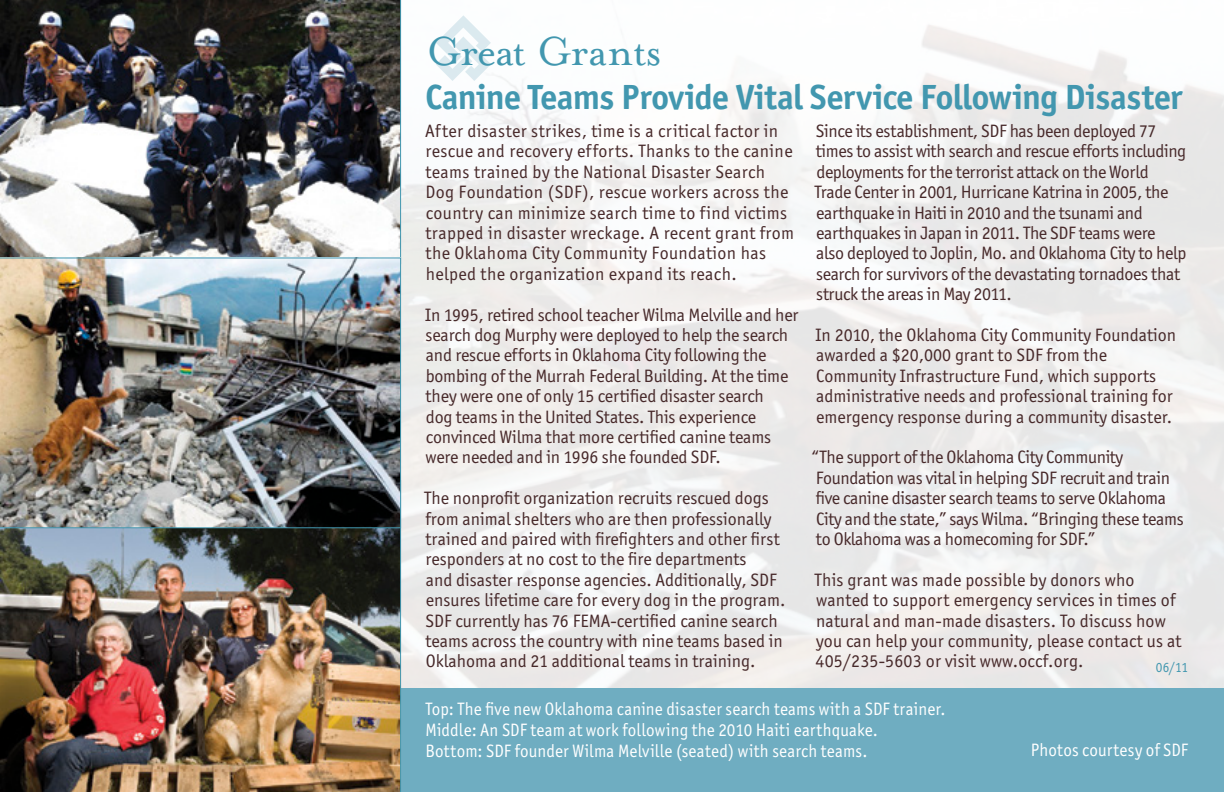
<style>
.page{position:relative;width:1224px;height:792px;background:#fff}
.page>*{position:absolute;margin:0;border:0;box-sizing:border-box;transform-origin:0 0}
.t1{font:46.4px "Mrs Eaves Roman";letter-spacing:-.005em;color:#4297af}
.t2{font:700 35px "Officina San ITC";letter-spacing:-.01em;color:#4297af}
.Body_Copy{font:18px/20.4px "Officina San ITC";color:#47292a}
.Body_Copy-2{font:18px/20.4px "Officina San ITC";letter-spacing:-.02em;color:#47292a}
.Body_Copy-3{font:18px/20.4px "Officina San ITC";letter-spacing:.02em;color:#47292a}
.t3{font:18px "Officina San ITC";letter-spacing:.01em;color:#fff;scale:.95 1}
.t4{font:14px "Officina San ITC";color:#4297af;scale:.95 1}
</style>
<div class="page">
<div style="left:0;top:689px;width:1224px;height:103px;background:#6fadc1"></div>
<svg style="left:436px;top:15px;width:55px;height:66px"></svg>
<img style="left:0;top:0;width:401px;height:258px">
<img style="left:0;top:528px;width:401px;height:264px">
<img style="left:0;top:258px;width:401px;height:270px">
<p class="t1" style="left:427px;top:26px;width:237px">Great Grants</p>
<p class="t2" style="left:425px;top:75px;width:759px">Canine Teams Provide Vital Service Following Disaster</p>
<p class="Body_Copy-3" style="left:425px;top:121px;width:370px">After disaster strikes, time is a critical factor in rescue and recovery efforts. Thanks to the canine teams trained by the National Disaster Search Dog Foundation (SDF), rescue workers across the country can minimize search time to find victims trapped in disaster wreckage. A recent grant from the Oklahoma City Community Foundation has helped the organization expand its reach.</p>
<p class="Body_Copy" style="left:425px;top:304px;width:375px">In 1995, retired school teacher Wilma Melville and her search dog Murphy were deployed to help the search and rescue efforts in Oklahoma City following the bombing of the Murrah Federal Building. At the time they were one of only 15 certified disaster search<br>dog teams in the United States. This experience convinced Wilma that more certified canine teams were needed and in 1996 she founded SDF.</p>
<p class="Body_Copy" style="left:424px;top:488px;width:363px">The nonprofit organization recruits rescued dogs from animal shelters who are then professionally trained and paired with firefighters and other first responders at no cost to the fire departments<br>and disaster response agencies. Additionally, SDF ensures lifetime care for every dog in the program.<br>SDF currently has 76 FEMA-certified canine search teams across the country with nine teams based in Oklahoma and 21 additional teams in training.</p>
<p class="Body_Copy-2" style="left:815px;top:121px;width:373px">Since its establishment, SDF has been deployed 77 times to assist with search and rescue efforts including deployments for the terrorist attack on the World Trade Center in 2001, Hurricane Katrina in 2005, the earthquake in Haiti in 2010 and the tsunami and earthquakes in Japan in 2011. The SDF teams were also deployed to Joplin, Mo. and Oklahoma City to help search for survivors of the devastating tornadoes that struck the areas in May 2011.</p>
<p class="Body_Copy" style="left:816px;top:325px;width:362px">In 2010, the Oklahoma City Community Foundation awarded a $20,000 grant to SDF from the Community Infrastructure Fund, which supports administrative needs and professional training for emergency response during a community disaster.</p>
<p class="Body_Copy-2" style="left:812px;top:447px;width:373px">“The support of the Oklahoma City Community Foundation was vital in helping SDF recruit and train five canine disaster search teams to serve Oklahoma City and the state,” says Wilma. “Bringing these teams to Oklahoma was a homecoming for SDF.”</p>
<p class="Body_Copy" style="left:815px;top:569px;width:368px">This grant was made possible by donors who wanted to support emergency services in times of natural and man-made disasters. To discuss how you can help your community, please contact us at 405/235-5603 or visit www.occf.org.</p>
<p class="t4" style="left:1156px;top:660px;width:35px">06/11</p>
<p class="t3" style="left:425px;top:699px;width:549px">Top: The five new Oklahoma canine disaster search teams with a SDF trainer.</p>
<p class="t3" style="left:425px;top:720px;width:478px">Middle: An SDF team at work following the 2010 Haiti earthquake.</p>
<p class="t3" style="left:425px;top:741px;width:467px">Bottom: SDF founder Wilma Melville (seated) with search teams.</p>
<p class="t3" style="left:1031px;top:739px;width:167px">Photos courtesy of SDF</p>
</div>
